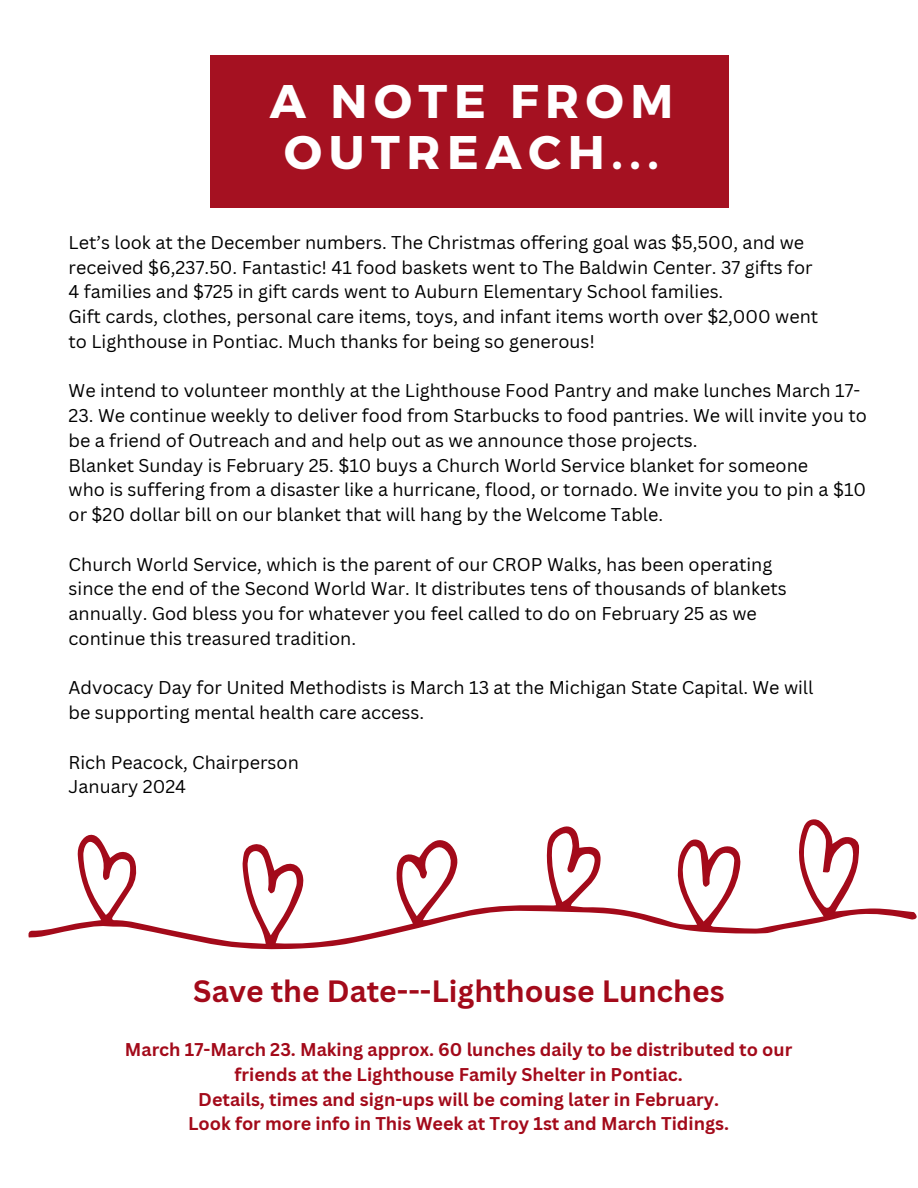
<style>
.page{position:relative;width:918px;height:1188px;background:#fff}
.page>*{position:absolute;margin:0;border:0;box-sizing:border-box;transform-origin:0 0}
.t1{font:700 47.1px/50.7px "Montserrat";letter-spacing:.14em;color:#fff;text-align:center}
.t2{font:700 30px "Canva Sans";color:#a30a1a}
.t3{font:18px/24.8px "Canva Sans";color:#000}
.t4{font:700 18px/24.8px "Canva Sans";color:#a30a1a;text-align:center}
</style>
<div class="page">
<div style="left:211px;top:55px;width:518px;height:153px;background:#a51121"></div>
<svg style="left:28px;top:819px;width:889px;height:131px"></svg>
<p class="t1" style="left:270px;top:74px;width:405px">A NOTE FROM<br>OUTREACH...</p>
<h1 class="t3" style="left:69px;top:229px;width:737px">Let’s look at the December numbers. The Christmas offering goal was $5,500, and we</h1>
<p class="t3" style="left:69px;top:254px;width:746px">received $6,237.50. Fantastic! 41 food baskets went to The Baldwin Center. 37 gifts for</p>
<p class="t3" style="left:69px;top:279px;width:656px">4 families and $725 in gift cards went to Auburn Elementary School families.</p>
<p class="t3" style="left:69px;top:304px;width:751px">Gift cards, clothes, personal care items, toys, and infant items worth over $2,000 went</p>
<p class="t3" style="left:69px;top:328px;width:528px">to Lighthouse in Pontiac. Much thanks for being so generous!</p>
<p class="t3" style="left:69px;top:378px;width:793px">We intend to volunteer monthly at the Lighthouse Food Pantry and make lunches March 17-</p>
<p class="t3" style="left:69px;top:403px;width:800px">23. We continue weekly to deliver food from Starbucks to food pantries. We will invite you to be a friend of Outreach and and help out as we announce those projects.</p>
<p class="t3" style="left:69px;top:452px;width:741px">Blanket Sunday is February 25. $10 buys a Church World Service blanket for someone</p>
<p class="t3" style="left:69px;top:477px;width:799px">who is suffering from a disaster like a hurricane, flood, or tornado. We invite you to pin a $10 or $20 dollar bill on our blanket that will hang by the Welcome Table.</p>
<p class="t3" style="left:69px;top:551px;width:705px">Church World Service, which is the parent of our CROP Walks, has been operating</p>
<p class="t3" style="left:69px;top:576px;width:720px">since the end of the Second World War. It distributes tens of thousands of blankets</p>
<p class="t3" style="left:69px;top:601px;width:690px">annually. God bless you for whatever you feel called to do on February 25 as we</p>
<p class="t3" style="left:69px;top:625px;width:289px">continue this treasured tradition.</p>
<p class="t3" style="left:69px;top:675px;width:746px">Advocacy Day for United Methodists is March 13 at the Michigan State Capital. We will</p>
<p class="t3" style="left:69px;top:700px;width:357px">be supporting mental health care access.</p>
<p class="t3" style="left:69px;top:749px;width:232px">Rich Peacock, Chairperson</p>
<p class="t3" style="left:69px;top:774px;width:119px">January 2024</p>
<p class="t2" style="left:193px;top:970px;width:533px">Save the Date---Lighthouse Lunches</p>
<h2 class="t4" style="left:125px;top:1037px;width:669px">March 17-March 23. Making approx. 60 lunches daily to be distributed to our friends at the Lighthouse Family Shelter in Pontiac.<br>Details, times and sign-ups will be coming later in February.<br>Look for more info in This Week at Troy 1st and March Tidings.</h2>
</div>
